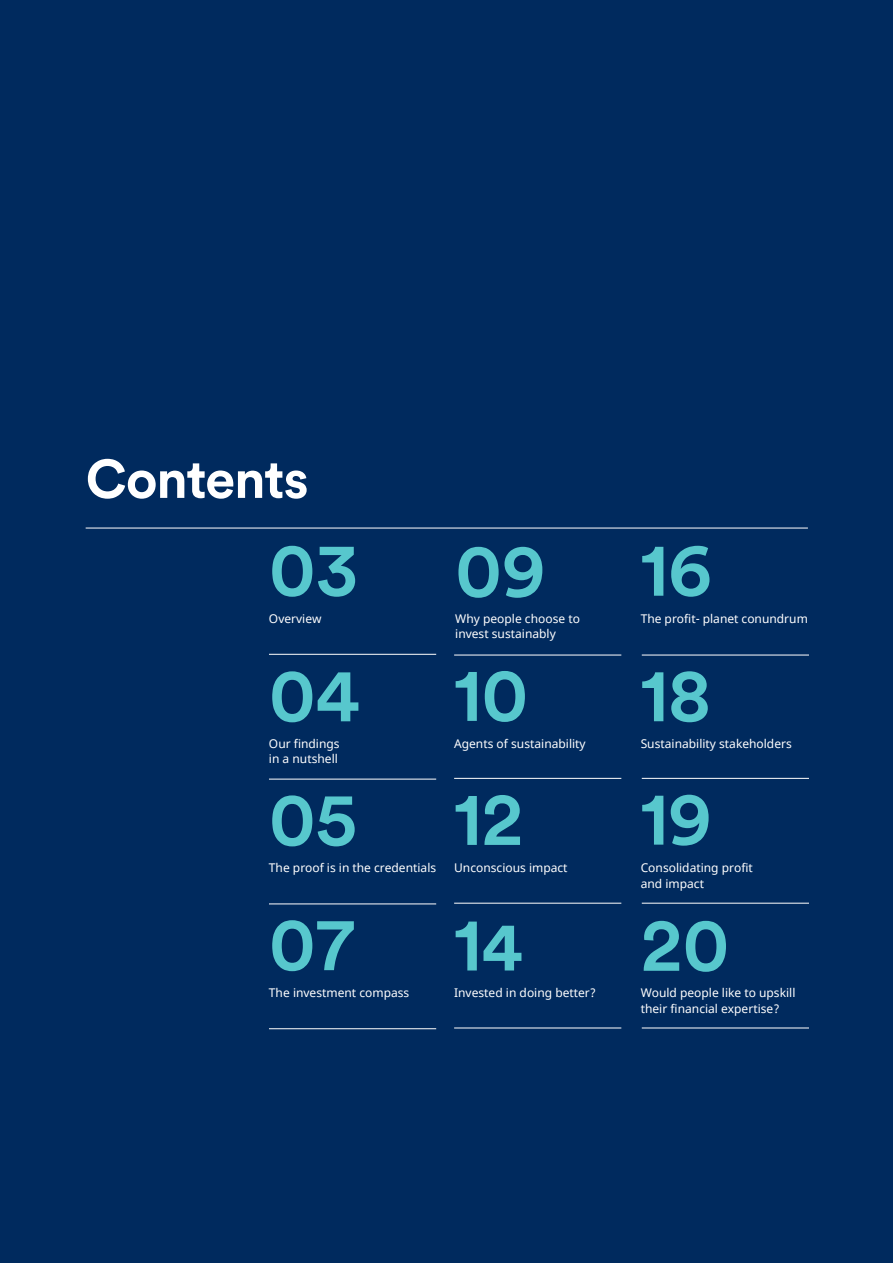
<style>
.page{position:relative;width:893px;height:1263px;background:#002a5e}
.page>*{position:absolute;margin:0;border:0;box-sizing:border-box;transform-origin:0 0}
.t1{font:700 69px/124.8px "Schroders Circular TT";color:#57c7cd}
.t2{font:700 54px "Schroders Circular TT";letter-spacing:-.025em;color:#fff}
.t3{font:12px/15.6px "Noto Sans";color:#fff}
</style>
<div class="page">
<hr style="left:86px;top:528px;width:722px;height:1px;background:#fff">
<hr style="left:454px;top:778px;width:167px;height:1px;background:#fff">
<hr style="left:642px;top:778px;width:167px;height:1px;background:#fff">
<hr style="left:454px;top:655px;width:167px;height:1px;background:#fff">
<hr style="left:642px;top:655px;width:167px;height:1px;background:#fff">
<hr style="left:269px;top:654px;width:167px;height:1px;background:#fff">
<hr style="left:454px;top:1027px;width:167px;height:1px;background:#fff">
<hr style="left:642px;top:1027px;width:167px;height:1px;background:#fff">
<hr style="left:269px;top:903px;width:167px;height:1px;background:#fff">
<hr style="left:454px;top:903px;width:167px;height:1px;background:#fff">
<hr style="left:642px;top:903px;width:167px;height:1px;background:#fff">
<hr style="left:269px;top:779px;width:167px;height:1px;background:#fff">
<hr style="left:269px;top:1028px;width:167px;height:1px;background:#fff">
<h2 class="t2" style="left:86px;top:442px;width:225px">Contents</h2>
<h1 class="t1" style="left:269px;top:506px;width:91px">03</h1>
<h1 class="t1" style="left:455px;top:507px;width:92px">09</h1>
<p class="t3" style="left:269px;top:611px;width:54px">Overview</p>
<p class="t3" style="left:455px;top:611px;width:126px">Why people choose to invest sustainably</p>
<h1 class="t1" style="left:269px;top:632px;width:93px">04</h1>
<p class="t3" style="left:269px;top:736px;width:72px">Our findings in a nutshell</p>
<h1 class="t1" style="left:269px;top:756px;width:90px">05</h1>
<h1 class="t1" style="left:454px;top:631px;width:76px">10</h1>
<p class="t3" style="left:454px;top:736px;width:133px">Agents of sustainability</p>
<h1 class="t1" style="left:454px;top:755px;width:71px">12</h1>
<p class="t3" style="left:269px;top:861px;width:169px">The proof is in the credentials</p>
<p class="t3" style="left:454px;top:861px;width:115px">Unconscious impact</p>
<h1 class="t1" style="left:269px;top:881px;width:87px">07</h1>
<h1 class="t1" style="left:454px;top:881px;width:71px">14</h1>
<p class="t3" style="left:269px;top:985px;width:142px">The investment compass</p>
<p class="t3" style="left:454px;top:985px;width:144px">Invested in doing better?</p>
<h1 class="t1" style="left:641px;top:506px;width:73px">16</h1>
<p class="t3" style="left:641px;top:611px;width:169px">The profit- planet conundrum</p>
<h1 class="t1" style="left:641px;top:632px;width:90px">18<br>19<br>20</h1>
<p class="t3" style="left:641px;top:736px;width:153px">Sustainability stakeholders</p>
<p class="t3" style="left:641px;top:861px;width:114px">Consolidating profit and impact</p>
<p class="t3" style="left:641px;top:985px;width:156px">Would people like to upskill their financial expertise?</p>
</div>
